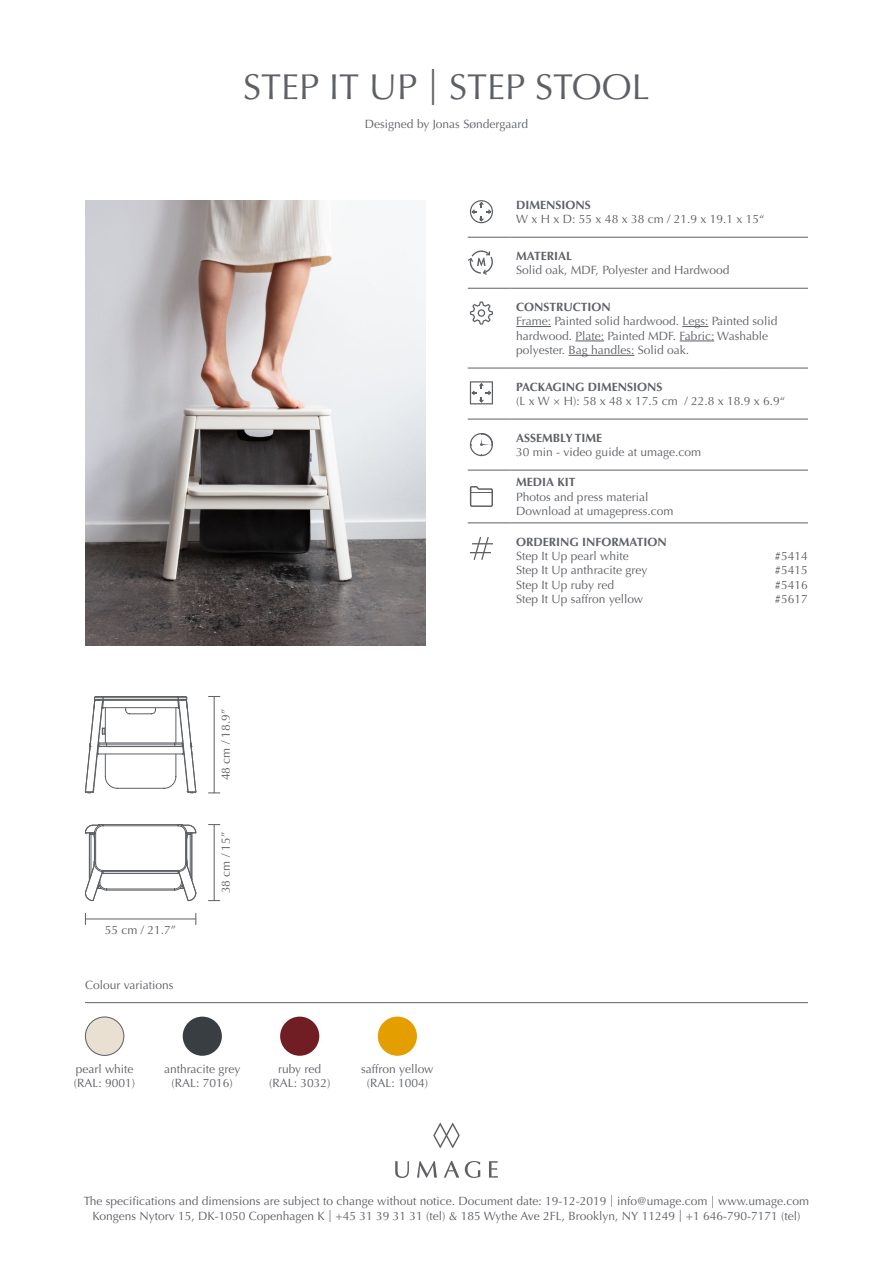
<style>
.page{position:relative;width:893px;height:1263px;background:#fff}
.page>*{position:absolute;margin:0;border:0;box-sizing:border-box;transform-origin:0 0}
.t1{font:36px "Optima LT Std";color:#5d6065}
.t2{font:12px/14.4px "Optima LT Std";color:#5d6065;text-align:center}
.t3{font:700 12px "Optima LT Std";color:#5d6065}
</style>
<div class="page">
<svg style="left:489px;top:1161px;width:9px;height:16px"></svg>
<svg style="left:433px;top:1123px;width:27px;height:25px"></svg>
<svg style="left:395px;top:1161px;width:14px;height:17px"></svg>
<svg style="left:417px;top:1161px;width:20px;height:16px"></svg>
<svg style="left:444px;top:1161px;width:15px;height:16px"></svg>
<svg style="left:465px;top:1161px;width:15px;height:17px"></svg>
<hr style="left:85px;top:1002px;width:723px;height:1px;background:#5d6065">
<img style="left:85px;top:200px;width:340px;height:446px">
<hr style="left:468px;top:237px;width:42px;height:1px;background:#5d6065">
<hr style="left:510px;top:237px;width:215px;height:1px;background:#5d6065">
<hr style="left:725px;top:237px;width:83px;height:1px;background:#5d6065">
<hr style="left:468px;top:288px;width:42px;height:1px;background:#5d6065">
<hr style="left:510px;top:288px;width:215px;height:1px;background:#5d6065">
<hr style="left:725px;top:288px;width:83px;height:1px;background:#5d6065">
<hr style="left:468px;top:368px;width:42px;height:1px;background:#5d6065">
<hr style="left:510px;top:368px;width:215px;height:1px;background:#5d6065">
<hr style="left:725px;top:368px;width:83px;height:1px;background:#5d6065">
<hr style="left:468px;top:419px;width:42px;height:1px;background:#5d6065">
<hr style="left:510px;top:419px;width:215px;height:1px;background:#5d6065">
<hr style="left:725px;top:419px;width:83px;height:1px;background:#5d6065">
<hr style="left:468px;top:470px;width:42px;height:1px;background:#5d6065">
<hr style="left:510px;top:470px;width:215px;height:1px;background:#5d6065">
<hr style="left:725px;top:470px;width:83px;height:1px;background:#5d6065">
<hr style="left:468px;top:522px;width:42px;height:1px;background:#5d6065">
<hr style="left:510px;top:522px;width:215px;height:1px;background:#5d6065">
<hr style="left:725px;top:522px;width:83px;height:1px;background:#5d6065">
<svg style="left:470px;top:200px;width:23px;height:23px"></svg>
<svg style="left:468px;top:250px;width:25px;height:25px"></svg>
<svg style="left:470px;top:301px;width:23px;height:24px"></svg>
<hr style="left:516px;top:326px;width:35px;height:1px;background:#5d6065">
<svg style="left:682px;top:326px;width:26px;height:1px"></svg>
<svg style="left:575px;top:341px;width:29px;height:1px"></svg>
<hr style="left:680px;top:341px;width:34px;height:1px;background:#5d6065">
<hr style="left:568px;top:355px;width:67px;height:1px;background:#5d6065">
<svg style="left:470px;top:381px;width:23px;height:23px"></svg>
<svg style="left:470px;top:433px;width:23px;height:23px"></svg>
<svg style="left:469px;top:486px;width:24px;height:21px"></svg>
<svg style="left:470px;top:537px;width:23px;height:23px"></svg>
<img style="left:280px;top:1016px;width:39px;height:40px;border-radius:20px">
<img style="left:183px;top:1016px;width:39px;height:40px;border-radius:20px">
<img style="left:85px;top:1016px;width:39px;height:40px;border-radius:20px">
<div style="left:85px;top:1016px;width:39px;height:40px;border:1px solid #5d6065;border-radius:50%"></div>
<img style="left:378px;top:1016px;width:39px;height:40px;border-radius:20px">
<svg style="left:85px;top:696px;width:112px;height:98px"></svg>
<svg style="left:84px;top:824px;width:113px;height:77px"></svg>
<hr style="left:214px;top:824px;width:1px;height:77px;background:#5d6065">
<hr style="left:214px;top:696px;width:1px;height:97px;background:#5d6065">
<svg style="left:208px;top:792px;width:12px;height:1px"></svg>
<hr style="left:85px;top:918px;width:111px;height:1px;background:#5d6065">
<svg style="left:195px;top:913px;width:1px;height:12px"></svg>
<h1 class="t1" style="left:243px;top:66px;width:408px">STEP IT UP | STEP STOOL</h1>
<p class="t2" style="left:365px;top:117px;width:165px">Designed by Jonas Søndergaard</p>
<p class="t2" style="left:219px;top:780px;width:73px;rotate:-90deg">48 cm / 18.9”</p>
<p class="t2" style="left:105px;top:923px;width:73px">55 cm / 21.7”</p>
<p class="t2" style="left:85px;top:978px;width:90px">Colour variations</p>
<p class="t2" style="left:219px;top:893px;width:63px;rotate:-90deg">38 cm / 15”</p>
<p class="t2" style="left:74px;top:1062px;width:63px;text-align:left">pearl white (RAL: 9001)</p>
<p class="t2" style="left:361px;top:1062px;width:74px">saffron yellow (RAL: 1004)</p>
<p class="t2" style="left:164px;top:1062px;width:78px">anthracite grey (RAL: 7016)</p>
<p class="t2" style="left:269px;top:1062px;width:63px">ruby red (RAL: 3032)</p>
<p class="t3" style="left:516px;top:198px;width:76px">DIMENSIONS</p>
<p class="t2" style="left:516px;top:212px;width:250px">W x H x D: 55 x 48 x 38 cm / 21.9 x 19.1 x 15“</p>
<p class="t3" style="left:516px;top:249px;width:58px">MATERIAL</p>
<p class="t2" style="left:516px;top:263px;width:215px">Solid oak, MDF, Polyester and Hardwood</p>
<p class="t3" style="left:516px;top:300px;width:96px">CONSTRUCTION</p>
<p class="t2" style="left:516px;top:314px;width:263px;text-align:left">Frame: Painted solid hardwood. Legs: Painted solid hardwood. Plate: Painted MDF. Fabric: Washable polyester. Bag handles: Solid oak.</p>
<p class="t3" style="left:516px;top:380px;width:148px">PACKAGING DIMENSIONS</p>
<p class="t2" style="left:516px;top:394px;width:270px">(L x W × H): 58 x 48 x 17.5 cm / 22.8 x 18.9 x 6.9“</p>
<p class="t3" style="left:516px;top:431px;width:88px">ASSEMBLY TIME</p>
<p class="t2" style="left:516px;top:445px;width:186px">30 min - video guide at umage.com</p>
<p class="t3" style="left:516px;top:475px;width:61px">MEDIA KIT</p>
<p class="t2" style="left:516px;top:490px;width:159px;text-align:left">Photos and press material<br>Download at umagepress.com</p>
<p class="t3" style="left:516px;top:534px;width:152px">ORDERING INFORMATION</p>
<p class="t2" style="left:516px;top:549px;width:133px;text-align:left">Step It Up pearl white<br>Step It Up anthracite grey<br>Step It Up ruby red<br>Step It Up saffron yellow</p>
<p class="t2" style="left:775px;top:549px;width:35px;text-align:justify">#5414 #5415 #5416 #5617</p>
<p class="t2" style="left:84px;top:1194px;width:727px;line-height:15px">The specifications and dimensions are subject to change without notice. Document date: 19-12-2019 | info@umage.com | www.umage.com<br>Kongens Nytorv 15, DK-1050 Copenhagen K | +45 31 39 31 31 (tel) &amp; 185 Wythe Ave 2FL, Brooklyn, NY 11249 | +1 646-790-7171 (tel)</p>
</div>
